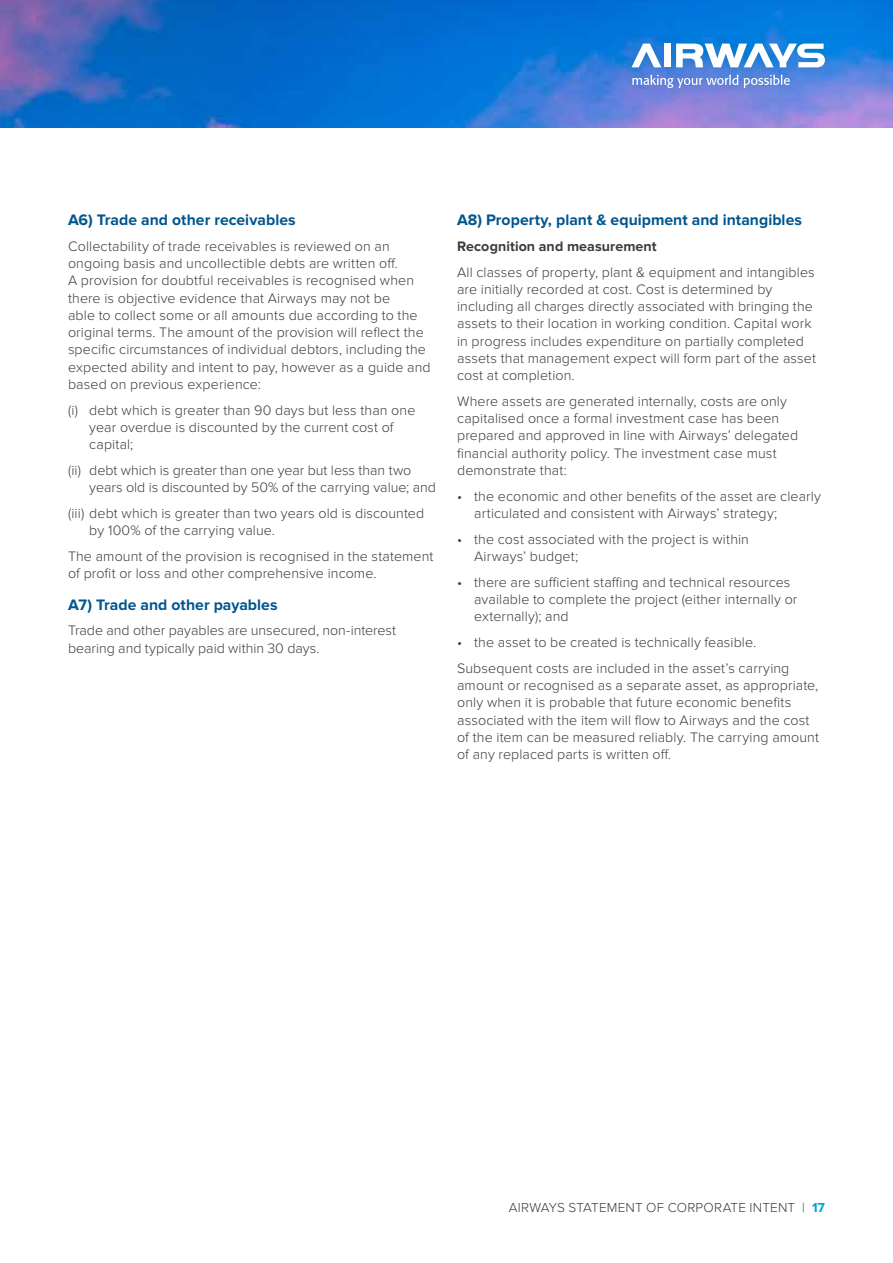
<style>
.page{position:relative;width:893px;height:1263px;background:#fff}
.page>*{position:absolute;margin:0;border:0;box-sizing:border-box;transform-origin:0 0}
.t1{font:700 15.75px "Proxima Nova";color:#00568f}
.t2{font:300 14.25px/17.2px "Proxima Nova";letter-spacing:.005em;color:#3c3c3b}
.t3{font:700 14.25px "Proxima Nova";letter-spacing:.005em;color:#3c3c3b}
.t4{font:300 13.5px "Proxima Nova";letter-spacing:.015em;color:#3c3c3b}
.s1{font-weight:700;color:#00a2dc}
</style>
<div class="page">
<img style="left:0;top:0;width:893px;height:128px">
<div style="left:624px;top:35px;width:210px;height:62px;background:#007398;opacity:.35"></div>
<svg style="left:631px;top:44px;width:30px;height:23px"></svg>
<div style="left:664px;top:44px;width:7px;height:23px;background:#fff"></div>
<svg style="left:676px;top:44px;width:149px;height:23px"></svg>
<svg style="left:632px;top:75px;width:158px;height:13px;background:#829ee1"></svg>
<p class="t1" style="left:68px;top:211px;width:229px">A6) Trade and other receivables</p>
<p class="t2" style="left:68px;top:238px;width:364px">Collectability of trade receivables is reviewed on an ongoing basis and uncollectible debts are written off.<br>A provision for doubtful receivables is recognised when there is objective evidence that Airways may not be<br>able to collect some or all amounts due according to the original terms. The amount of the provision will reflect the specific circumstances of individual debtors, including the expected ability and intent to pay, however as a guide and based on previous experience:</p>
<p class="t2" style="left:89px;top:401px;width:328px;text-indent:-21px">(i) debt which is greater than 90 days but less than one year overdue is discounted by the current cost of capital;</p>
<p class="t2" style="left:89px;top:462px;width:348px;text-indent:-21px">(ii) debt which is greater than one year but less than two years old is discounted by 50% of the carrying value; and</p>
<p class="t2" style="left:89px;top:505px;width:336px;text-indent:-21px">(iii) debt which is greater than two years old is discounted by 100% of the carrying value.</p>
<p class="t2" style="left:68px;top:548px;width:367px">The amount of the provision is recognised in the statement of profit or loss and other comprehensive income.</p>
<p class="t1" style="left:68px;top:595px;width:211px">A7) Trade and other payables</p>
<p class="t2" style="left:68px;top:622px;width:330px">Trade and other payables are unsecured, non-interest bearing and typically paid within 30 days.</p>
<p class="t1" style="left:457px;top:211px;width:346px">A8) Property, plant &amp; equipment and intangibles</p>
<p class="t3" style="left:457px;top:238px;width:201px">Recognition and measurement</p>
<p class="t2" style="left:457px;top:263px;width:360px">All classes of property, plant &amp; equipment and intangibles are initially recorded at cost. Cost is determined by including all charges directly associated with bringing the assets to their location in working condition. Capital work in progress includes expenditure on partially completed assets that management expect will form part of the asset cost at completion.</p>
<p class="t2" style="left:457px;top:393px;width:343px">Where assets are generated internally, costs are only capitalised once a formal investment case has been prepared and approved in line with Airways’ delegated financial authority policy. The investment case must demonstrate that:</p>
<p class="t2" style="left:474px;top:487px;width:348px;text-indent:-17px">• the economic and other benefits of the asset are clearly articulated and consistent with Airways’ strategy;</p>
<p class="t2" style="left:474px;top:530px;width:276px;text-indent:-17px">• the cost associated with the project is within<br>Airways’ budget;</p>
<p class="t2" style="left:474px;top:573px;width:325px;text-indent:-17px">• there are sufficient staffing and technical resources available to complete the project (either internally or externally); and</p>
<p class="t2" style="left:457px;top:629px;width:334px;line-height:25.8px">• the asset to be created is technically feasible.<br>Subsequent costs are included in the asset’s carrying</p>
<p class="t2" style="left:457px;top:677px;width:363px">amount or recognised as a separate asset, as appropriate, only when it is probable that future economic benefits associated with the item will flow to Airways and the cost of the item can be measured reliably. The carrying amount of any replaced parts is written off.</p>
<p class="t4" style="left:509px;top:1200px;width:318px">AIRWAYS STATEMENT OF CORPORATE INTENT | <span class="s1">17</span></p>
</div>
